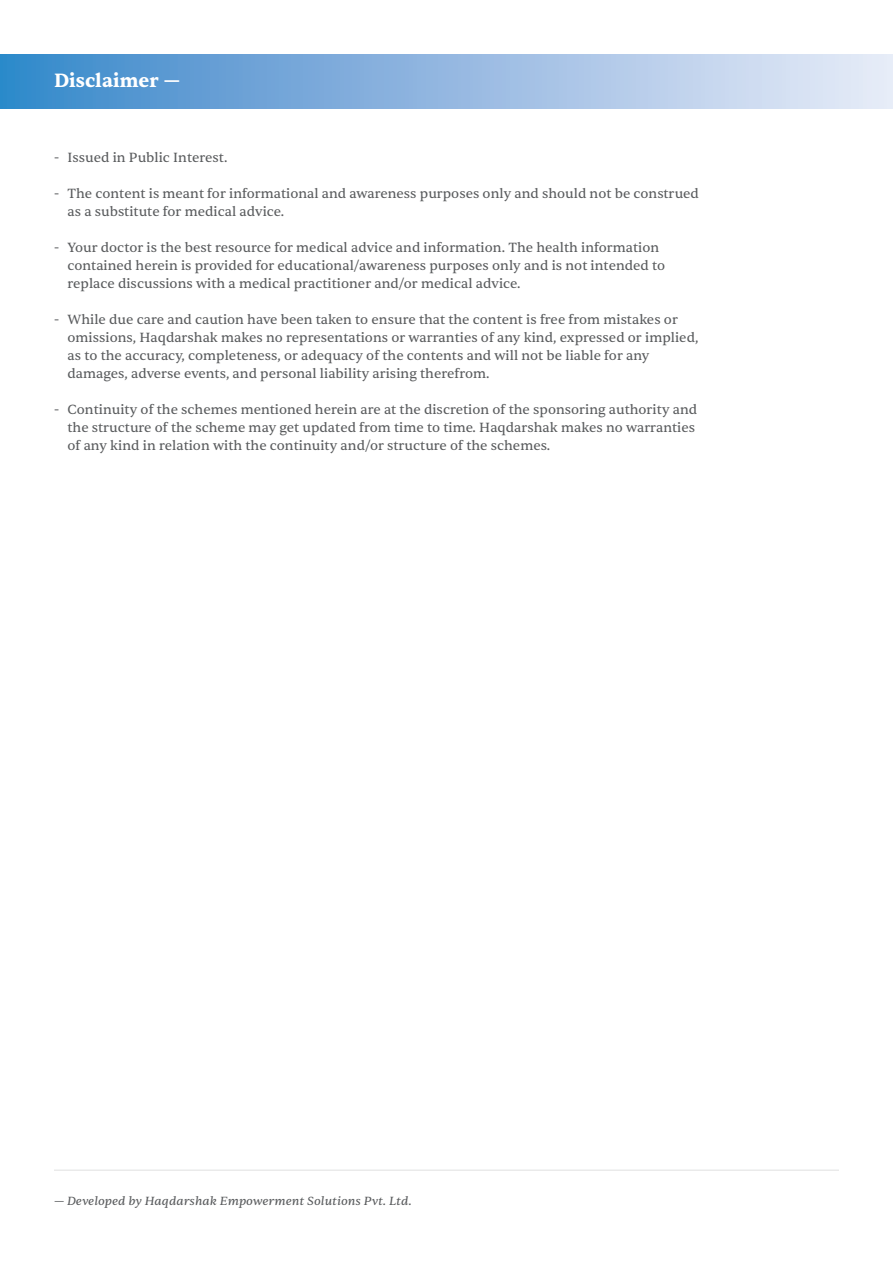
<style>
.page{position:relative;width:893px;height:1263px;background:#fff}
.page>*{position:absolute;margin:0;border:0;box-sizing:border-box;transform-origin:0 0}
.t1{font:700 19.5px "Sentient";color:#fff}
.t2{font:13.5px/18px "Sentient";color:#595b5d}
.t3{font:italic 12px "Sentient";color:#595b5d}
</style>
<div class="page">
<hr style="left:54px;top:1170px;width:785px;height:1px;background:#595b5d">
<img style="left:0;top:55px;width:893px;height:53px">
<h1 class="t1" style="left:54px;top:68px;width:128px">Disclaimer —</h1>
<p class="t2" style="left:54px;top:149px;width:7px">-</p>
<p class="t2" style="left:54px;top:184px;width:7px">-</p>
<p class="t2" style="left:54px;top:238px;width:7px">-</p>
<p class="t2" style="left:54px;top:310px;width:7px">-</p>
<p class="t2" style="left:54px;top:401px;width:7px">-</p>
<p class="t2" style="left:68px;top:149px;width:162px">Issued in Public Interest.</p>
<p class="t2" style="left:68px;top:185px;width:633px">The content is meant for informational and awareness purposes only and should not be construed as a substitute for medical advice.</p>
<p class="t2" style="left:68px;top:239px;width:599px">Your doctor is the best resource for medical advice and information. The health information contained herein is provided for educational/awareness purposes only and is not intended to replace discussions with a medical practitioner and/or medical advice.</p>
<p class="t2" style="left:68px;top:311px;width:632px">While due care and caution have been taken to ensure that the content is free from mistakes or omissions, Haqdarshak makes no representations or warranties of any kind, expressed or implied, as to the accuracy, completeness, or adequacy of the contents and will not be liable for any damages, adverse events, and personal liability arising therefrom.</p>
<p class="t2" style="left:68px;top:401px;width:631px">Continuity of the schemes mentioned herein are at the discretion of the sponsoring authority and the structure of the scheme may get updated from time to time. Haqdarshak makes no warranties of any kind in relation with the continuity and/or structure of the schemes.</p>
<p class="t3" style="left:54px;top:1193px;width:359px">— Developed by Haqdarshak Empowerment Solutions Pvt. Ltd.</p>
</div>
